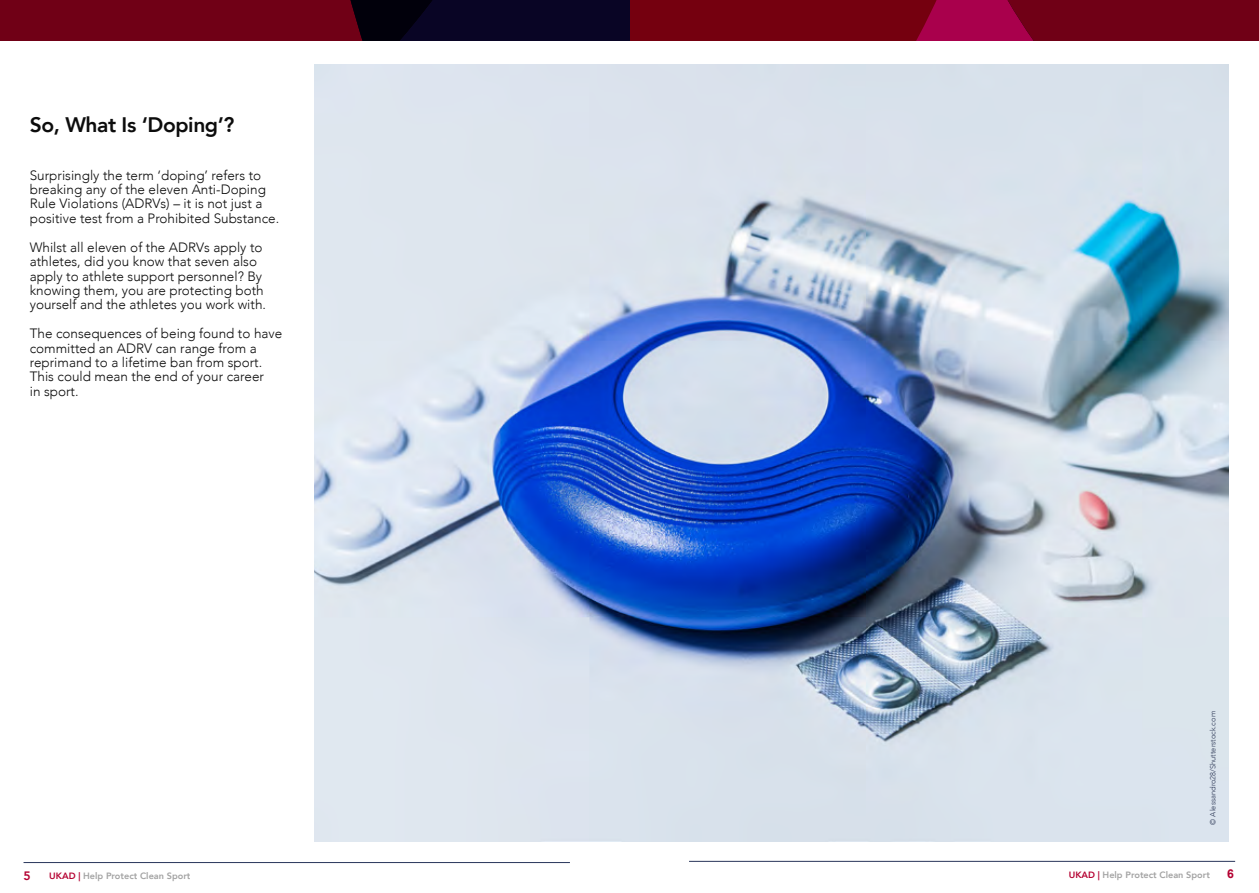
<style>
.page{position:relative;width:1259px;height:893px;background:#fff}
.page>*{position:absolute;margin:0;border:0;box-sizing:border-box;transform-origin:0 0}
.t1{font:800 21px "Avenir";letter-spacing:-.02em;color:#0c0c0c}
.t2{font:300 13.5px/14.4px "Avenir";color:#0c0c0c}
.t3{font:800 12.15px "Avenir";color:#b40031}
.t4{font:700 12.15px "Arial";color:#b40031}
.t5{font:800 9.15px "Avenir";color:#a3a3a3}
.t6{font:300 7.5px "Avenir";color:#2b3654}
.s1{color:#b40031}
</style>
<div class="page">
<hr style="left:24px;top:862px;width:546px;height:1px;background:#28355a">
<hr style="left:689px;top:861px;width:546px;height:1px;background:#28355a">
<svg style="left:0;top:0;width:1259px;height:40px;background:#5e001a"></svg>
<img style="left:315px;top:65px;width:913px;height:777px">
<h1 class="t1" style="left:30px;top:108px;width:206px">So, What Is ‘Doping’?</h1>
<p class="t2" style="left:30px;top:168px;width:251px">Surprisingly the term ‘doping’ refers to breaking any of the eleven Anti-Doping Rule Violations (ADRVs) – it is not just a positive test from a Prohibited Substance.</p>
<p class="t2" style="left:30px;top:240px;width:238px">Whilst all eleven of the ADRVs apply to athletes, did you know that seven also apply to athlete support personnel? By knowing them, you are protecting both yourself and the athletes you work with.</p>
<p class="t2" style="left:30px;top:326px;width:254px">The consequences of being found to have committed an ADRV can range from a reprimand to a lifetime ban from sport.<br>This could mean the end of your career<br>in sport.</p>
<p class="t6" style="left:1208px;top:824px;width:115px;rotate:-90deg">© Alessandro28/Shutterstock.com</p>
<p class="t3" style="left:24px;top:866px;width:9px">5</p>
<p class="t5" style="left:49px;top:869px;width:143px"><span class="s1">UKAD |</span> Help Protect Clean Sport</p>
<p class="t5" style="left:1068px;top:867px;width:143px"><span class="s1">UKAD |</span> Help Protect Clean Sport</p>
<p class="t4" style="left:1227px;top:865px;width:8px">6</p>
</div>
